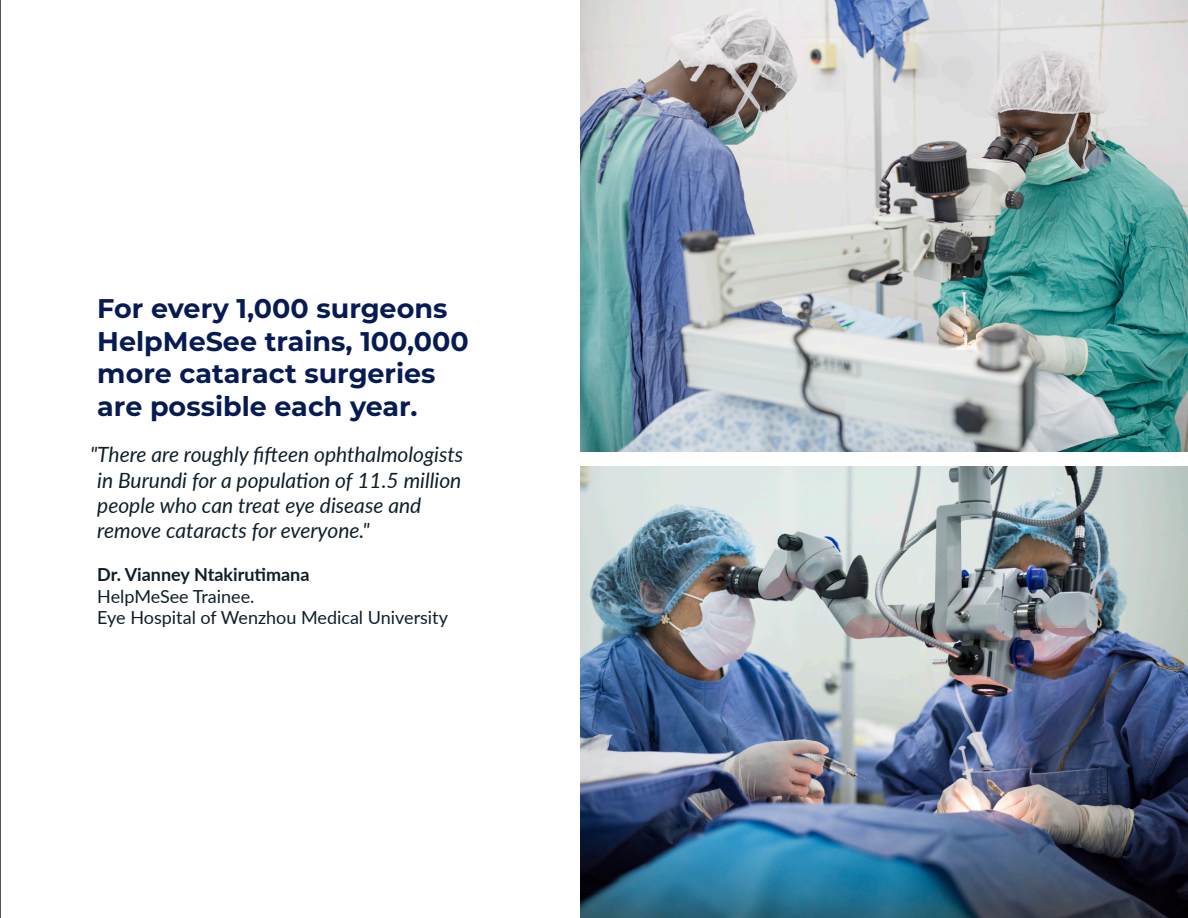
<style>
.page{position:relative;width:1188px;height:918px;background:#fff}
.page>*{position:absolute;margin:0;border:0;box-sizing:border-box;transform-origin:0 0}
.t1{font:700 27px/32.4px "Montserrat";color:#061b53}
.t2{font:italic 21px/25.2px "Lato";color:#0e1f29}
.t3{font:18px/21.6px "Lato";color:#0e1f29}
.t4{font:700 18px "Lato";color:#0e1f29}
</style>
<div class="page">
<img style="left:580px;top:0;width:608px;height:451px">
<img style="left:580px;top:467px;width:608px;height:451px">
<hr style="left:0;top:0;width:1px;height:918px;background:#231f20">
<p class="t1" style="left:97px;top:291px;width:373px">For every 1,000 surgeons<br>HelpMeSee trains, 100,000 more cataract surgeries are possible each year.</p>
<p class="t2" style="left:97px;top:441px;width:368px;text-indent:-7px">"There are roughly fifteen ophthalmologists in Burundi for a population of 11.5 million people who can treat eye disease and remove cataracts for everyone."</p>
<p class="t4" style="left:97px;top:561px;width:214px">Dr. Vianney Ntakirutimana</p>
<p class="t3" style="left:97px;top:585px;width:352px">HelpMeSee Trainee.<br>Eye Hospital of Wenzhou Medical University</p>
</div>
